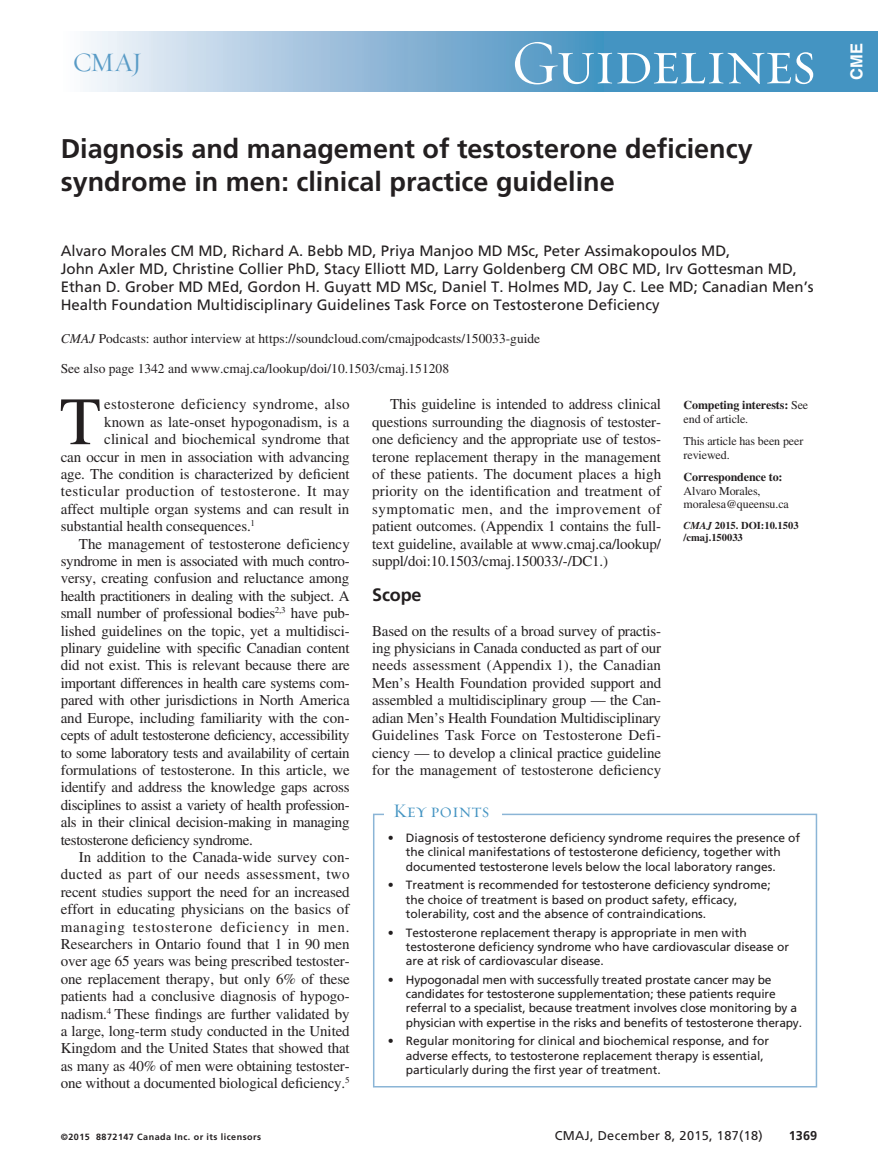
<style>
.page{position:relative;width:878px;height:1175px;background:#fff}
.page>*{position:absolute;margin:0;border:0;box-sizing:border-box;transform-origin:0 0}
.DC{font:67.5px "Times LT Std";color:#231f20}
.t1{font:63px "Requiem Display HTF Small Caps";letter-spacing:-.03em;color:#fff}
.Article_title{font:700 27px/33px "Frutiger LT Std";color:#231f20}
.t2{font:27px "Requiem Display HTF Roman";color:#599bc6}
.Box_head-Key_points{font:19.5px "Requiem Display HTF Small Caps";color:#4494c2}
.t3{font:700 18px "Frutiger LT Std";letter-spacing:-.01em;color:#231f20}
.t4{font:700 16.5px "Helvetica LT Std";color:#fff}
.PJ{font:15px/17.4px "Times LT Std";letter-spacing:-.01em;color:#231f20;text-align:justify}
.Contrib{font:15px/18px "Frutiger LT Std";color:#231f20}
.DC-2{font:15px "Times LT Std";letter-spacing:-.005em;color:#231f20}
.DC-3{font:15px "Times LT Std";letter-spacing:.025em;color:#231f20}
.DC-4{font:15px "Times LT Std";letter-spacing:.02em;color:#231f20}
.Related_article{font:13.5px "Times LT Std";color:#231f20}
.t5{font:12.75px "Frutiger LT Std";letter-spacing:.025em;color:#231f20}
.t6{font:700 12.75px "Frutiger LT Std";color:#231f20}
.Box_list_1{font:12px/14.2px "Frutiger LT Std";letter-spacing:-.005em;color:#231f20}
.Corresp{font:12px/13.5px "Times LT Std";letter-spacing:-.01em;color:#231f20}
.CI{font:700 12px/13.5px "Times LT Std";letter-spacing:-.01em;color:#231f20}
.PJ_small{font:12px/13.5px "Times LT Std";letter-spacing:-.01em;color:#231f20}
.Article_id{font:700 10.5px/12px "Times LT Std";color:#231f20}
.t7{font:700 9px "Frutiger LT Std";letter-spacing:.05em;color:#231f20}
.s1{font-style:italic}
.s2{font-weight:400}
.s3{font-weight:700}
</style>
<div class="page">
<div style="left:565px;top:32px;width:313px;height:60px;background:#4494c2"></div>
<div style="left:61px;top:32px;width:543px;height:60px;background:linear-gradient(to right,#fbf8fc,#448ebf)"></div>
<div style="left:373px;top:813px;width:444px;height:274px;border:2px solid #8bb5d6"></div>
<div style="left:384px;top:802px;width:117px;height:27px;background:#fff"></div>
<h2 class="t1" style="left:511px;top:26px;width:307px">Guidelines</h2>
<h3 class="t2" style="left:73px;top:46px;width:71px">CMAJ</h3>
<p class="t4" style="left:846px;top:80px;width:38px;rotate:-90deg">CME</p>
<p class="Article_title" style="left:61px;top:133px;width:693px">Diagnosis and management of testosterone deficiency syndrome in men: clinical practice guideline</p>
<p class="Contrib" style="left:61px;top:242px;width:754px">Alvaro Morales CM MD, Richard A. Bebb MD, Priya Manjoo MD MSc, Peter Assimakopoulos MD,<br>John Axler MD, Christine Collier PhD, Stacy Elliott MD, Larry Goldenberg CM OBC MD, Irv Gottesman MD, Ethan D. Grober MD MEd, Gordon H. Guyatt MD MSc, Daniel T. Holmes MD, Jay C. Lee MD; Canadian Men’s Health Foundation Multidisciplinary Guidelines Task Force on Testosterone Deficiency</p>
<p class="Related_article" style="left:61px;top:331px;width:481px"><span class="s1">CMAJ</span> Podcasts: author interview at https://soundcloud.com/cmajpodcasts/150033-guide</p>
<p class="Related_article" style="left:61px;top:361px;width:390px">See also page 1342 and www.cmaj.ca/lookup/doi/10.1503/cmaj.151208</p>
<p class="DC" style="left:60px;top:383px;width:43px">T</p>
<p class="DC-4" style="left:104px;top:396px;width:247px">estosterone deficiency syndrome, also</p>
<p class="DC-2" style="left:104px;top:413px;width:247px">known as late-onset hypogonadism, is a</p>
<p class="DC-2" style="left:104px;top:431px;width:247px">clinical and biochemical syndrome that</p>
<p class="DC-2" style="left:61px;top:448px;width:290px">can occur in men in association with advancing</p>
<p class="DC-2" style="left:61px;top:465px;width:290px">age. The condition is characterized by deficient</p>
<p class="DC-3" style="left:61px;top:483px;width:290px">testicular production of testosterone. It may</p>
<p class="DC-2" style="left:61px;top:500px;width:290px">affect multiple organ systems and can result in</p>
<p class="DC-2" style="left:61px;top:518px;width:196px">substantial health consequences.<sup>1</sup></p>
<p class="PJ" style="left:61px;top:535px;width:291px;text-indent:18px">The management of testosterone deficiency syndrome in men is associated with much contro&shy;versy, creating confusion and reluctance among health practitioners in dealing with the subject. A small number of professional bodies<sup>2,3</sup> have pub&shy;lished guidelines on the topic, yet a multidisci&shy;plinary guideline with specific Canadian content did not exist. This is relevant because there are important differences in health care systems com&shy;pared with other jurisdictions in North America and Europe, including familiarity with the con&shy;cepts of adult testosterone deficiency, accessibility to some laboratory tests and availability of certain formulations of testosterone. In this article, we identify and address the knowledge gaps across disciplines to assist a variety of health profession&shy;als in their clinical decision-making in managing testosterone deficiency syndrome.</p>
<p class="PJ" style="left:61px;top:848px;width:290px;text-indent:18px">In addition to the Canada-wide survey con&shy;ducted as part of our needs assessment, two recent studies support the need for an increased effort in educating physicians on the basics of managing testosterone deficiency in men.<br>Researchers in Ontario found that 1 in 90 men over age 65 years was being prescribed testoster&shy;one replacement therapy, but only 6% of these patients had a conclusive diagnosis of hypogo&shy;nadism.<sup>4</sup> These findings are further validated by a large, long-term study conducted in the United Kingdom and the United States that showed that as many as 40% of men were obtaining testoster&shy;one without a documented biological deficiency.<sup>5</sup></p>
<p class="PJ" style="left:372px;top:395px;width:290px;text-indent:18px">This guideline is intended to address clinical questions surrounding the diagnosis of testoster&shy;one deficiency and the appropriate use of testos&shy;terone replacement therapy in the management of these patients. The document places a high priority on the identification and treatment of symptomatic men, and the improvement of patient outcomes. (Appendix 1 contains the full&shy;text guideline, available at www.cmaj.ca/lookup/ suppl/doi:10.1503/cmaj.150033/-/DC1.)</p>
<h1 class="t3" style="left:372px;top:584px;width:51px">Scope</h1>
<p class="PJ" style="left:372px;top:622px;width:290px">Based on the results of a broad survey of practis&shy;ing physicians in Canada conducted as part of our needs assessment (Appendix 1), the Canadian Men’s Health Foundation provided support and assembled a multidisciplinary group — the Can&shy;adian Men’s Health Foundation Multidisciplinary Guidelines Task Force on Testosterone Defi&shy;ciency — to develop a clinical practice guideline for the management of testosterone deficiency</p>
<p class="Box_head-Key_points" style="left:393px;top:799px;width:98px">Key points</p>
<p class="CI" style="left:683px;top:398px;width:126px">Competing interests: <span class="s2">See end of article.</span></p>
<p class="PJ_small" style="left:683px;top:434px;width:121px">This article has been peer reviewed.</p>
<p class="Corresp" style="left:683px;top:470px;width:107px"><span class="s3">Correspondence to:<br></span>Alvaro Morales, moralesa@queensu.ca</p>
<p class="Article_id" style="left:683px;top:519px;width:116px"><span class="s1">CMAJ</span> 2015. DOI:10.1503 /cmaj.150033</p>
<p class="Box_list_1" style="left:388px;top:831px;width:414px;text-align:center">• Diagnosis of testosterone deficiency syndrome requires the presence of the clinical manifestations of testosterone deficiency, together with documented testosterone levels below the local laboratory ranges.</p>
<p class="Box_list_1" style="left:406px;top:878px;width:366px;text-indent:-18px">• Treatment is recommended for testosterone deficiency syndrome; the choice of treatment is based on product safety, efficacy, tolerability, cost and the absence of contraindications.</p>
<p class="Box_list_1" style="left:406px;top:925px;width:384px;text-indent:-18px">• Testosterone replacement therapy is appropriate in men with testosterone deficiency syndrome who have cardiovascular disease or are at risk of cardiovascular disease.</p>
<p class="Box_list_1" style="left:406px;top:972px;width:397px;text-indent:-18px">• Hypogonadal men with successfully treated prostate cancer may be candidates for testosterone supplementation; these patients require referral to a specialist, because treatment involves close monitoring by a physician with expertise in the risks and benefits of testosterone therapy.</p>
<p class="Box_list_1" style="left:406px;top:1034px;width:364px;text-indent:-18px">• Regular monitoring for clinical and biochemical response, and for adverse effects, to testosterone replacement therapy is essential, particularly during the first year of treatment.</p>
<p class="t7" style="left:61px;top:1131px;width:202px">©2015 8872147 Canada Inc. or its licensors</p>
<p class="t5" style="left:554px;top:1127px;width:209px">CMAJ, December 8, 2015, 187(18)</p>
<p class="t6" style="left:788px;top:1127px;width:30px">1369</p>
</div>
